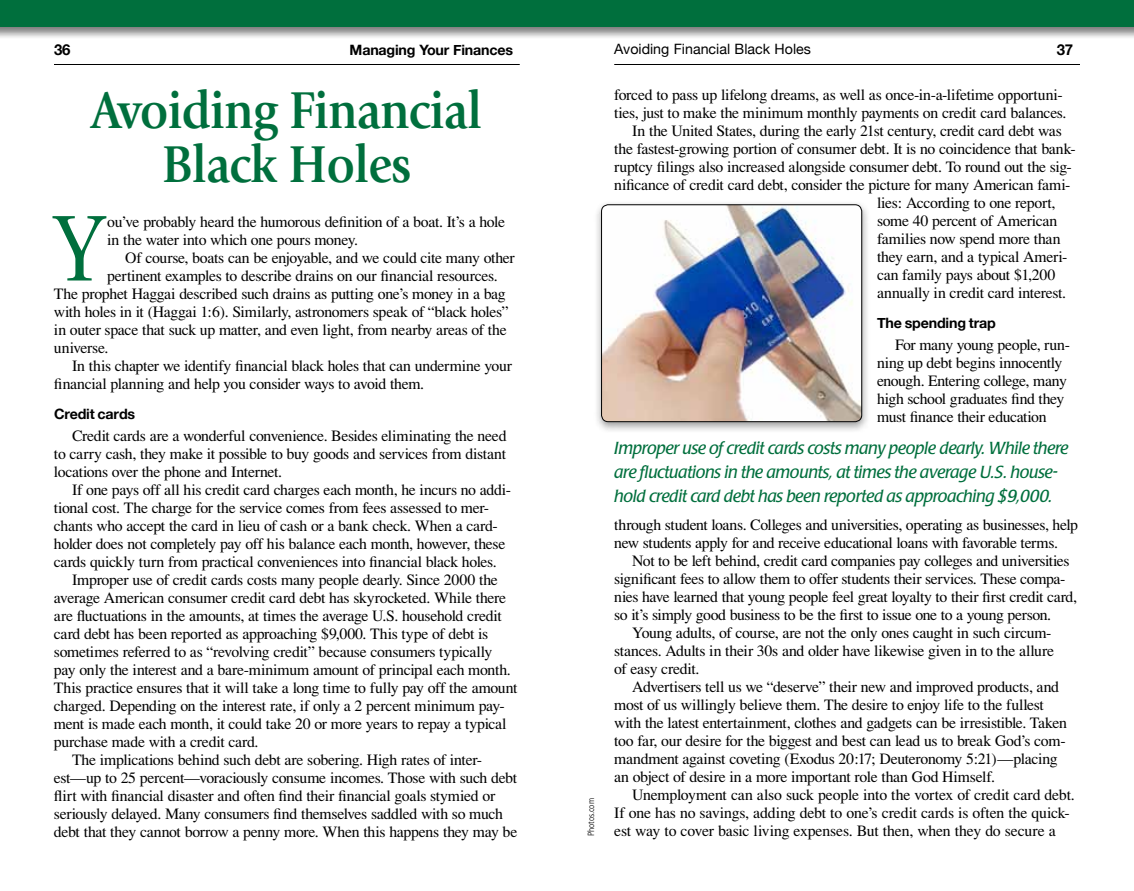
<style>
.page{position:relative;width:1134px;height:891px;background:#fff}
.page>*{position:absolute;margin:0;border:0;box-sizing:border-box;transform-origin:0 0}
.t1{font:97.5px "Giovanni";color:#006f3d;scale:.9 1}
.t2{font:700 54px/54px "Giovanni";letter-spacing:-.02em;color:#006f3d;text-align:center;scale:.9 1}
.t3{font:italic 17.25px/24px "Poppl Laudatio";letter-spacing:-.02em;color:#006f3d}
.t4{font:15.75px/18px "Times";letter-spacing:-.02em;color:#000}
.t5{font:700 15px "Helvetica Neue";color:#000}
.t6{font:700 14.25px "Helvetica Neue";letter-spacing:-.015em;color:#000}
.t7{font:14.25px "Helvetica Neue";color:#000}
.t8{font:300 condensed 9px "Frutiger";color:#000}
</style>
<div class="page">
<hr style="left:54px;top:64px;width:466px;height:1px;background:#000">
<hr style="left:614px;top:64px;width:466px;height:1px;background:#000">
<div style="left:0;top:0;width:1134px;height:39px;background:#000;opacity:.3"></div>
<div style="left:0;top:0;width:1134px;height:27px;background:#006f3d"></div>
<div style="left:593px;top:199px;width:277px;height:234px;background:#000;opacity:.4"></div>
<img style="left:602px;top:205px;width:260px;height:217px">
<div style="left:601px;top:205px;width:261px;height:217px;border:1px solid #000;border-radius:7px"></div>
<p class="t7" style="left:614px;top:40px;width:198px">Avoiding Financial Black Holes</p>
<p class="t5" style="left:54px;top:40px;width:18px">36</p>
<p class="t6" style="left:350px;top:41px;width:165px">Managing Your Finances</p>
<p class="t5" style="left:1057px;top:40px;width:18px">37</p>
<h2 class="t2" style="left:91px;top:83px;width:436px">Avoiding Financial<br>Black Holes</h2>
<p class="t4" style="left:107px;top:212px;width:399px">ou’ve probably heard the humorous definition of a boat. It’s a hole in the water into which one pours money.</p>
<p class="t4" style="left:125px;top:248px;width:391px">Of course, boats can be enjoyable, and we could cite many other</p>
<p class="t4" style="left:107px;top:266px;width:392px">pertinent examples to describe drains on our financial resources.</p>
<p class="t4" style="left:54px;top:284px;width:453px">The prophet Haggai described such drains as putting one’s money in a bag</p>
<p class="t4" style="left:54px;top:302px;width:456px">with holes in it (Haggai 1:6). Similarly, astronomers speak of “black holes”</p>
<p class="t4" style="left:54px;top:320px;width:454px">in outer space that suck up matter, and even light, from nearby areas of the</p>
<p class="t4" style="left:54px;top:338px;width:56px">universe.</p>
<p class="t4" style="left:72px;top:356px;width:442px">In this chapter we identify financial black holes that can undermine your</p>
<p class="t4" style="left:54px;top:374px;width:372px">financial planning and help you consider ways to avoid them.</p>
<p class="t6" style="left:54px;top:405px;width:83px">Credit cards</p>
<p class="t4" style="left:54px;top:427px;width:454px;text-align:justify;text-indent:18px">Credit cards are a wonderful convenience. Besides eliminating the need to carry cash, they make it possible to buy goods and services from distant locations over the phone and Internet.</p>
<p class="t4" style="left:72px;top:481px;width:440px">If one pays off all his credit card charges each month, he incurs no addi-</p>
<p class="t4" style="left:54px;top:499px;width:436px">tional cost. The charge for the service comes from fees assessed to mer-</p>
<p class="t4" style="left:54px;top:517px;width:445px">chants who accept the card in lieu of cash or a bank check. When a card-</p>
<p class="t4" style="left:54px;top:535px;width:453px">holder does not completely pay off his balance each month, however, these</p>
<p class="t4" style="left:54px;top:553px;width:444px">cards quickly turn from practical conveniences into financial black holes.</p>
<p class="t4" style="left:72px;top:571px;width:427px">Improper use of credit cards costs many people dearly. Since 2000 the</p>
<p class="t4" style="left:54px;top:589px;width:454px">average American consumer credit card debt has skyrocketed. While there</p>
<p class="t4" style="left:54px;top:607px;width:449px">are fluctuations in the amounts, at times the average U.S. household credit</p>
<p class="t4" style="left:54px;top:625px;width:436px">card debt has been reported as approaching $9,000. This type of debt is</p>
<p class="t4" style="left:54px;top:643px;width:440px">sometimes referred to as “revolving credit” because consumers typically</p>
<p class="t4" style="left:54px;top:661px;width:458px">pay only the interest and a bare-minimum amount of principal each month.</p>
<p class="t4" style="left:54px;top:679px;width:465px">This practice ensures that it will take a long time to fully pay off the amount</p>
<p class="t4" style="left:54px;top:697px;width:452px">charged. Depending on the interest rate, if only a 2 percent minimum pay-</p>
<p class="t4" style="left:54px;top:715px;width:454px">ment is made each month, it could take 20 or more years to repay a typical</p>
<p class="t4" style="left:54px;top:733px;width:206px">purchase made with a credit card.</p>
<p class="t4" style="left:72px;top:751px;width:411px">The implications behind such debt are sobering. High rates of inter-</p>
<p class="t4" style="left:54px;top:769px;width:465px">est—up to 25 percent—voraciously consume incomes. Those with such debt</p>
<p class="t4" style="left:54px;top:787px;width:443px">flirt with financial disaster and often find their financial goals stymied or</p>
<p class="t4" style="left:54px;top:805px;width:450px">seriously delayed. Many consumers find themselves saddled with so much</p>
<p class="t4" style="left:54px;top:823px;width:465px">debt that they cannot borrow a penny more. When this happens they may be</p>
<p class="t4" style="left:614px;top:86px;width:450px">forced to pass up lifelong dreams, as well as once-in-a-lifetime opportuni-</p>
<p class="t4" style="left:614px;top:104px;width:454px">ties, just to make the minimum monthly payments on credit card balances.</p>
<p class="t4" style="left:632px;top:122px;width:431px">In the United States, during the early 21st century, credit card debt was</p>
<p class="t4" style="left:614px;top:140px;width:463px">the fastest-growing portion of consumer debt. It is no coincidence that bank-</p>
<p class="t4" style="left:614px;top:158px;width:459px">ruptcy filings also increased alongside consumer debt. To round out the sig-</p>
<p class="t4" style="left:614px;top:176px;width:458px">nificance of credit card debt, consider the picture for many American fami-</p>
<p class="t4" style="left:877px;top:194px;width:180px">lies: According to one report,</p>
<p class="t4" style="left:877px;top:212px;width:182px">some 40 percent of American</p>
<p class="t4" style="left:877px;top:230px;width:185px">families now spend more than</p>
<p class="t4" style="left:877px;top:248px;width:192px">they earn, and a typical Ameri-</p>
<p class="t4" style="left:877px;top:266px;width:180px">can family pays about $1,200</p>
<p class="t4" style="left:877px;top:284px;width:191px">annually in credit card interest.</p>
<p class="t6" style="left:877px;top:314px;width:120px">The spending trap</p>
<p class="t4" style="left:877px;top:336px;width:194px;text-indent:18px">For many young people, run&shy;ning up debt begins innocently enough. Entering college, many high school graduates find they must finance their education</p>
<h1 class="t1" style="left:54px;top:194px;width:58px">Y</h1>
<p class="t3" style="left:614px;top:436px;width:456px">Improper use of credit cards costs many people dearly. While there are fluctuations in the amounts, at times the average U.S. house&shy;hold credit card debt has been reported as approaching $9,000.</p>
<p class="t4" style="left:614px;top:516px;width:465px">through student loans. Colleges and universities, operating as businesses, help new students apply for and receive educational loans with favorable terms.</p>
<p class="t4" style="left:632px;top:552px;width:439px">Not to be left behind, credit card companies pay colleges and universities</p>
<p class="t4" style="left:614px;top:570px;width:453px">significant fees to allow them to offer students their services. These compa-</p>
<p class="t4" style="left:614px;top:588px;width:464px">nies have learned that young people feel great loyalty to their first credit card,</p>
<p class="t4" style="left:614px;top:606px;width:439px">so it’s simply good business to be the first to issue one to a young person.</p>
<p class="t4" style="left:632px;top:624px;width:421px">Young adults, of course, are not the only ones caught in such circum-</p>
<p class="t4" style="left:614px;top:642px;width:441px">stances. Adults in their 30s and older have likewise given in to the allure</p>
<p class="t4" style="left:614px;top:660px;width:87px">of easy credit.</p>
<p class="t4" style="left:632px;top:678px;width:428px">Advertisers tell us we “deserve” their new and improved products, and</p>
<p class="t4" style="left:614px;top:696px;width:431px">most of us willingly believe them. The desire to enjoy life to the fullest</p>
<p class="t4" style="left:614px;top:714px;width:454px">with the latest entertainment, clothes and gadgets can be irresistible. Taken</p>
<p class="t4" style="left:614px;top:732px;width:453px">too far, our desire for the biggest and best can lead us to break God’s com-</p>
<p class="t4" style="left:614px;top:750px;width:445px">mandment against coveting (Exodus 20:17; Deuteronomy 5:21)—placing</p>
<p class="t4" style="left:614px;top:768px;width:382px">an object of desire in a more important role than God Himself.</p>
<p class="t4" style="left:632px;top:786px;width:444px">Unemployment can also suck people into the vortex of credit card debt.</p>
<p class="t4" style="left:614px;top:804px;width:457px">If one has no savings, adding debt to one’s credit cards is often the quick-</p>
<p class="t4" style="left:614px;top:822px;width:443px">est way to cover basic living expenses. But then, when they do secure a</p>
<p class="t8" style="left:586px;top:836px;width:39px;rotate:-90deg">Photos.com</p>
</div>
